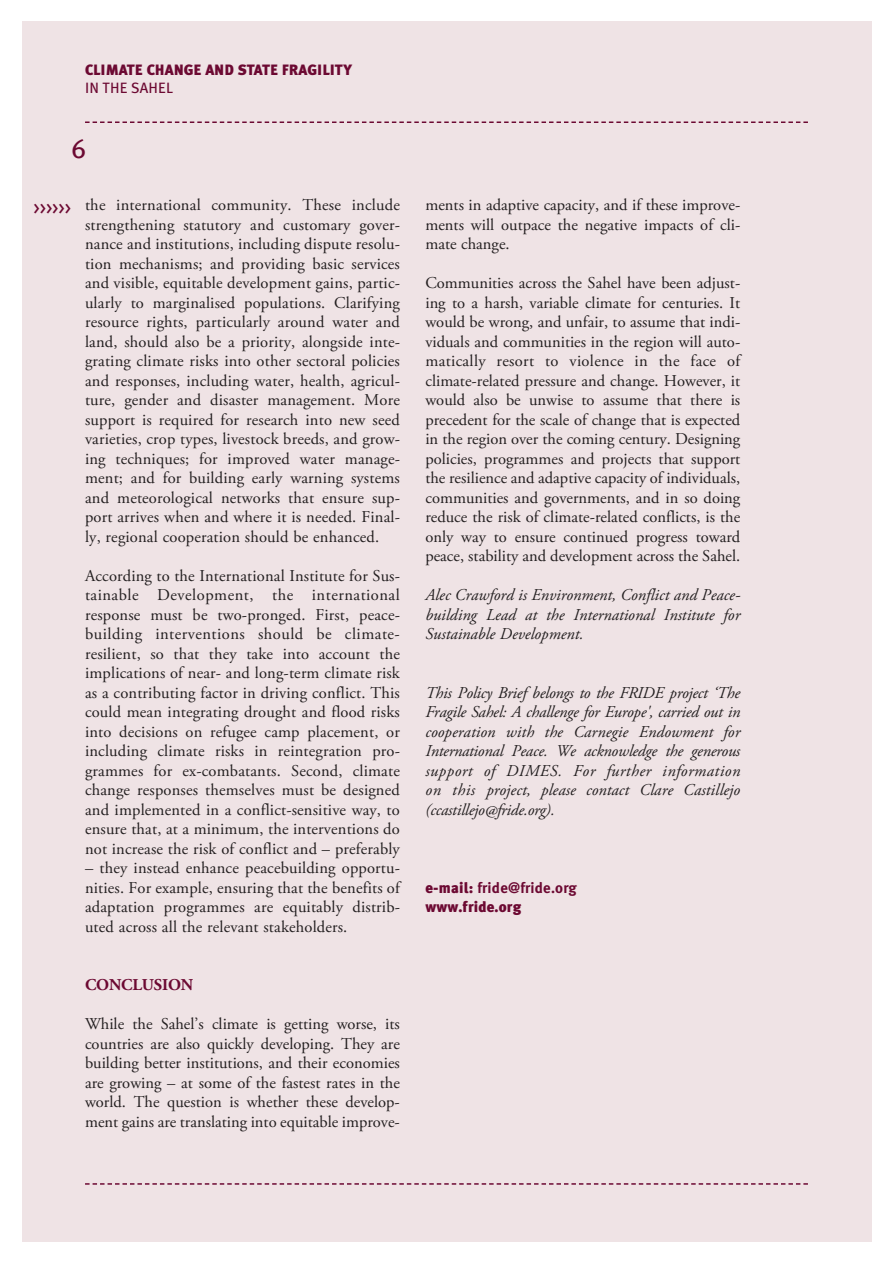
<style>
.page{position:relative;width:893px;height:1263px;background:#fff}
.page>*{position:absolute;margin:0;border:0;box-sizing:border-box;transform-origin:0 0}
.t1{font:27px "Meta Plus Book Caps";color:#6c0932}
.t2{font:18px "Meta Plus Book Caps";color:#6c0932}
.t3{font:16.5px/19.5px "Adobe Garamond Pro";letter-spacing:.005em;color:#231f20;text-align:justify}
.t4{font:italic 16.5px/19.5px "Adobe Garamond Pro";color:#231f20;text-align:justify}
.t5{font:700 16.5px "Adobe Garamond Pro";letter-spacing:-.01em;color:#6c0932}
.t6{font:900 15px/19.5px "Meta Plus";color:#6c0932}
.t7{font:15px "Meta Plus";letter-spacing:.02em;color:#6c0932}
.s1{font-weight:700}
</style>
<div class="page">
<div style="left:22px;top:22px;width:850px;height:1220px;background:#efe3e5"></div>
<svg style="left:85px;top:121px;width:723px;height:2px"></svg>
<svg style="left:85px;top:1183px;width:723px;height:2px"></svg>
<p class="t6" style="left:85px;top:60px;width:269px">CLIMATE CHANGE AND STATE FRAGILITY</p>
<p class="t7" style="left:85px;top:79px;width:90px">IN THE SAHEL</p>
<h1 class="t1" style="left:71px;top:133px;width:16px">6</h1>
<p class="t2" style="left:34px;top:197px;width:39px">&gt;&gt;&gt;&gt;&gt;&gt;</p>
<p class="t3" style="left:85px;top:196px;width:317px">the international community. These include strengthening statutory and customary gover&shy;nance and institutions, including dispute resolu&shy;tion mechanisms; and providing basic services and visible, equitable development gains, partic&shy;ularly to marginalised populations. Clarifying resource rights, particularly around water and land, should also be a priority, alongside inte&shy;grating climate risks into other sectoral policies and responses, including water, health, agricul&shy;ture, gender and disaster management. More support is required for research into new seed varieties, crop types, livestock breeds, and grow&shy;ing techniques; for improved water manage&shy;ment; and for building early warning systems and meteorological networks that ensure sup&shy;port arrives when and where it is needed. Final&shy;ly, regional cooperation should be enhanced.</p>
<p class="t3" style="left:85px;top:567px;width:317px">According to the International Institute for Sus&shy;tainable Development, the international response must be two-pronged. First, peace&shy;building interventions should be climate&shy;resilient, so that they take into account the implications of near- and long-term climate risk as a contributing factor in driving conflict. This could mean integrating drought and flood risks into decisions on refugee camp placement, or including climate risks in reintegration pro&shy;grammes for ex-combatants. Second, climate change responses themselves must be designed and implemented in a conflict-sensitive way, to ensure that, at a minimum, the interventions do not increase the risk of conflict and – preferably</p>
<p class="t3" style="left:85px;top:859px;width:317px">– they instead enhance peacebuilding opportu&shy;nities. For example, ensuring that the benefits of adaptation programmes are equitably distrib&shy;uted across all the relevant stakeholders.</p>
<p class="t5" style="left:85px;top:978px;width:110px">CONCLUSION</p>
<p class="t3" style="left:85px;top:1015px;width:316px">While the Sahel’s climate is getting worse, its countries are also quickly developing. They are building better institutions, and their economies are growing – at some of the fastest rates in the world. The question is whether these develop&shy;ment gains are translating into equitable improve-</p>
<p class="t3" style="left:425px;top:196px;width:316px">ments in adaptive capacity, and if these improve&shy;ments will outpace the negative impacts of cli&shy;mate change.</p>
<p class="t3" style="left:425px;top:274px;width:316px">Communities across the Sahel have been adjust&shy;ing to a harsh, variable climate for centuries. It would be wrong, and unfair, to assume that indi&shy;viduals and communities in the region will auto&shy;matically resort to violence in the face of climate-related pressure and change. However, it would also be unwise to assume that there is precedent for the scale of change that is expected in the region over the coming century. Designing policies, programmes and projects that support the resilience and adaptive capacity of individuals, communities and governments, and in so doing reduce the risk of climate-related conflicts, is the only way to ensure continued progress toward peace, stability and development across the Sahel.</p>
<p class="t4" style="left:425px;top:587px;width:316px">Alec Crawford is Environment, Conflict and Peace&shy;building Lead at the International Institute for Sustainable Development.</p>
<p class="t4" style="left:425px;top:684px;width:316px">This Policy Brief belongs to the FRIDE project ‘The Fragile Sahel: A challenge for Europe', carried out in cooperation with the Carnegie Endowment for International Peace. We acknowledge the generous support of DIMES. For further information on this project, please contact Clare Castillejo (ccastillejo@fride.org).</p>
<p class="t6" style="left:425px;top:878px;width:153px">e-mail: <span class="s1">fride@fride.org </span>www.fride.org</p>
</div>
